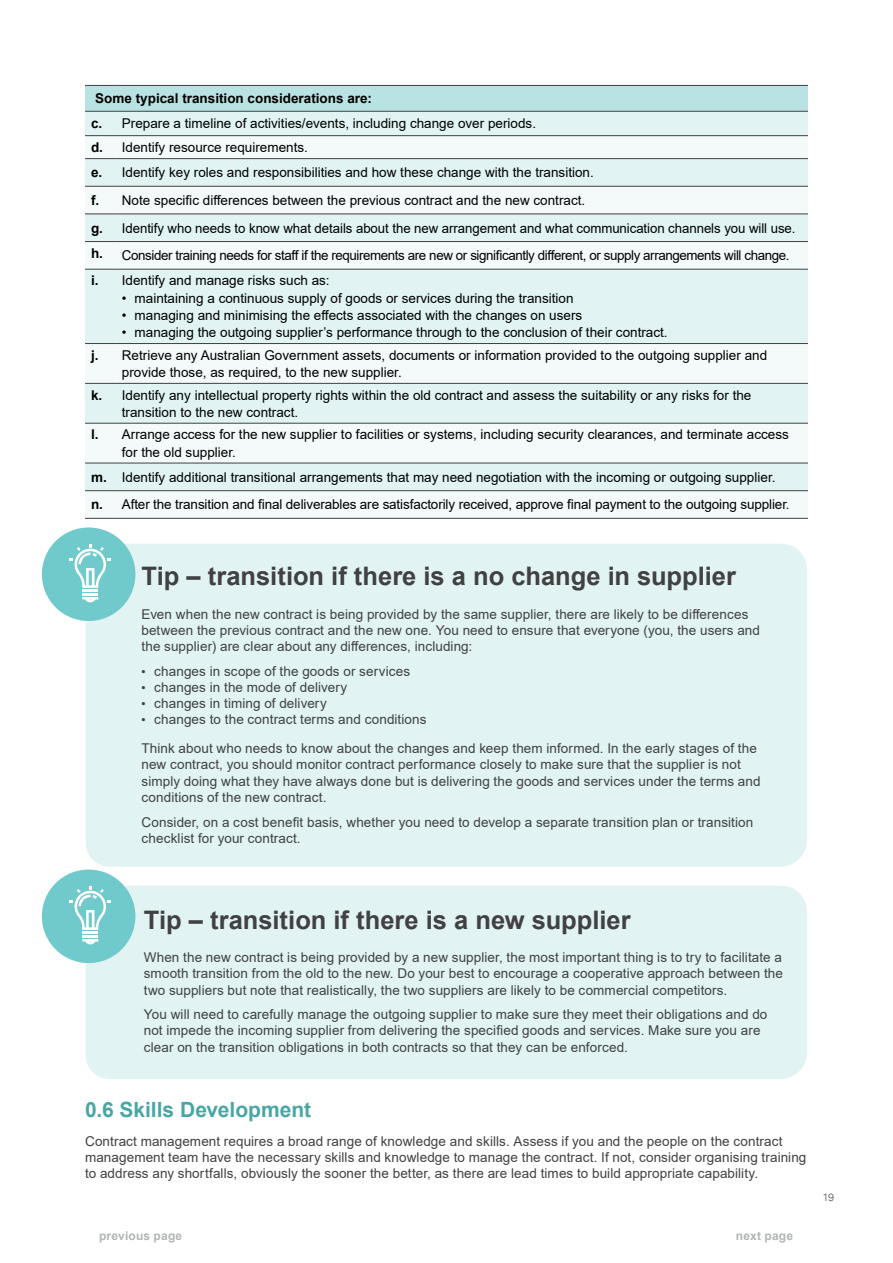
<style>
.page{position:relative;width:893px;height:1263px;background:#fff}
.page>*{position:absolute;margin:0;border:0;box-sizing:border-box;transform-origin:0 0}
.t1{font:700 25.5px "Arial";color:#414042}
.t2{font:700 21px "Arial";color:#49a6a7}
.t3{font:13.5px/16.2px "Arial";letter-spacing:.005em;color:#414042}
.t4{font:13.5px/22.6px "Arial";color:#000}
.t5{font:700 12px "Arial";letter-spacing:.02em;color:#b2b5b6}
.t6{font:300 10.5px "Aktiv Grotesk";color:#414042}
.s1{font-weight:700}
.s2{font-family:"Aktiv Grotesk";font-weight:300;font-size:12px}
</style>
<div class="page">
<div style="left:85px;top:85px;width:723px;height:26px;background:#b9e2e2"></div>
<div style="left:85px;top:112px;width:723px;height:23px;background:#e1f3f2"></div>
<svg style="left:85px;top:136px;width:723px;height:382px;fill:#e1f3f2"></svg>
<hr style="left:85px;top:85px;width:31px;height:1px;background:#414042">
<hr style="left:116px;top:85px;width:692px;height:1px;background:#414042">
<hr style="left:85px;top:111px;width:31px;height:1px;background:#414042">
<hr style="left:116px;top:111px;width:692px;height:1px;background:#414042">
<hr style="left:85px;top:135px;width:31px;height:1px;background:#414042">
<hr style="left:116px;top:135px;width:692px;height:1px;background:#414042">
<hr style="left:85px;top:158px;width:31px;height:1px;background:#414042">
<hr style="left:116px;top:158px;width:692px;height:1px;background:#414042">
<hr style="left:85px;top:186px;width:31px;height:1px;background:#414042">
<hr style="left:116px;top:186px;width:692px;height:1px;background:#414042">
<hr style="left:85px;top:214px;width:31px;height:1px;background:#414042">
<hr style="left:116px;top:214px;width:692px;height:1px;background:#414042">
<hr style="left:85px;top:241px;width:31px;height:1px;background:#414042">
<hr style="left:116px;top:241px;width:692px;height:1px;background:#414042">
<hr style="left:85px;top:269px;width:31px;height:1px;background:#414042">
<hr style="left:116px;top:269px;width:692px;height:1px;background:#414042">
<hr style="left:85px;top:343px;width:31px;height:1px;background:#414042">
<hr style="left:116px;top:343px;width:692px;height:1px;background:#414042">
<hr style="left:85px;top:383px;width:31px;height:1px;background:#414042">
<hr style="left:116px;top:383px;width:692px;height:1px;background:#414042">
<hr style="left:85px;top:423px;width:31px;height:1px;background:#414042">
<hr style="left:116px;top:423px;width:692px;height:1px;background:#414042">
<hr style="left:85px;top:463px;width:31px;height:1px;background:#414042">
<hr style="left:116px;top:463px;width:692px;height:1px;background:#414042">
<hr style="left:85px;top:490px;width:31px;height:1px;background:#414042">
<hr style="left:116px;top:490px;width:692px;height:1px;background:#414042">
<hr style="left:85px;top:518px;width:31px;height:1px;background:#414042">
<hr style="left:116px;top:518px;width:692px;height:1px;background:#414042">
<div style="left:86px;top:886px;width:721px;height:193px;background:#e1f3f2"></div>
<div style="left:42px;top:869px;width:93px;height:94px;background:#70cacb;border-radius:50%"></div>
<svg style="left:82px;top:939px;width:16px;height:5px"></svg>
<hr style="left:82px;top:931px;width:16px;height:3px;background:#fff">
<hr style="left:82px;top:935px;width:16px;height:3px;background:#fff">
<svg style="left:70px;top:886px;width:41px;height:44px"></svg>
<div style="left:86px;top:544px;width:721px;height:323px;background:#e1f3f2"></div>
<div style="left:42px;top:527px;width:93px;height:94px;background:#70cacb;border-radius:50%"></div>
<svg style="left:82px;top:597px;width:16px;height:5px"></svg>
<hr style="left:82px;top:589px;width:16px;height:3px;background:#fff">
<hr style="left:82px;top:593px;width:16px;height:3px;background:#fff">
<svg style="left:70px;top:544px;width:41px;height:44px"></svg>
<p class="t4" style="left:91px;top:86px;width:447px;line-height:25px;text-indent:4px"><span class="s1">Some typical transition considerations are:<br>c.</span> Prepare a timeline of activities/events, including change over periods.</p>
<p class="t4" style="left:91px;top:135px;width:504px;line-height:25.3px"><span class="s1">d.</span> Identify resource requirements.<br><span class="s1">e.</span> Identify key roles and responsibilities and how these change with the transition.</p>
<p class="t4" style="left:91px;top:186px;width:706px;line-height:27.6px"><span class="s1">f.</span> Note specific differences between the previous contract and the new contract.<br><span class="s1">g.</span> Identify who needs to know what details about the new arrangement and what communication channels you will use. <sup>h.</sup> Consider training needs for staff if the requirements are new or significantly different, or supply arrangements will change.</p>
<p class="t4" style="left:91px;top:269px;width:240px"><span class="s1">i.</span> Identify and manage risks such as:</p>
<p class="t4" style="left:122px;top:286px;width:453px">• maintaining a continuous supply of goods or services during the transition</p>
<p class="t4" style="left:122px;top:304px;width:462px">• managing and minimising the effects associated with the changes on users</p>
<p class="t4" style="left:91px;top:321px;width:678px;text-indent:31px">• managing the outgoing supplier’s performance through to the conclusion of their contract.<br><span class="s1">j.</span> Retrieve any Australian Government assets, documents or information provided to the outgoing supplier and</p>
<p class="t4" style="left:91px;top:361px;width:662px;text-indent:31px">provide those, as required, to the new supplier.<br><span class="s1">k.</span> Identify any intellectual property rights within the old contract and assess the suitability or any risks for the</p>
<p class="t4" style="left:91px;top:401px;width:699px;text-indent:31px">transition to the new contract.<br><span class="s1">l.</span> Arrange access for the new supplier to facilities or systems, including security clearances, and terminate access</p>
<p class="t4" style="left:91px;top:439px;width:686px;line-height:25px;text-indent:31px">for the old supplier.<br><span class="s1">m.</span> Identify additional transitional arrangements that may need negotiation with the incoming or outgoing supplier.</p>
<p class="t4" style="left:91px;top:493px;width:700px"><span class="s1">n.</span> After the transition and final deliverables are satisfactorily received, approve final payment to the outgoing supplier.</p>
<h1 class="t1" style="left:142px;top:558px;width:596px">Tip – transition if there is a no change in supplier</h1>
<p class="t3" style="left:142px;top:606px;width:620px">Even when the new contract is being provided by the same supplier, there are likely to be differences between the previous contract and the new one. You need to ensure that everyone (you, the users and the supplier) are clear about any differences, including:</p>
<p class="t3" style="left:142px;top:663px;width:270px"><span class="s2">•</span> changes in scope of the goods or services</p>
<p class="t3" style="left:142px;top:679px;width:207px"><span class="s2">•</span> changes in the mode of delivery</p>
<p class="t3" style="left:142px;top:695px;width:187px"><span class="s2">•</span> changes in timing of delivery</p>
<p class="t3" style="left:142px;top:705px;width:617px;line-height:29px"><span class="s2">•</span> changes to the contract terms and conditions<br>Think about who needs to know about the changes and keep them informed. In the early stages of the</p>
<p class="t3" style="left:142px;top:756px;width:620px">new contract, you should monitor contract performance closely to make sure that the supplier is not simply doing what they have always done but is delivering the goods and services under the terms and conditions of the new contract.</p>
<p class="t3" style="left:142px;top:814px;width:613px">Consider, on a cost benefit basis, whether you need to develop a separate transition plan or transition checklist for your contract.</p>
<h1 class="t1" style="left:144px;top:902px;width:488px">Tip – transition if there is a new supplier</h1>
<p class="t3" style="left:144px;top:949px;width:641px;text-align:justify">When the new contract is being provided by a new supplier, the most important thing is to try to facilitate a smooth transition from the old to the new. Do your best to encourage a cooperative approach between the two suppliers but note that realistically, the two suppliers are likely to be commercial competitors.</p>
<p class="t3" style="left:144px;top:1006px;width:625px">You will need to carefully manage the outgoing supplier to make sure they meet their obligations and do not impede the incoming supplier from delivering the specified goods and services. Make sure you are clear on the transition obligations in both contracts so that they can be enforced.</p>
<h2 class="t2" style="left:85px;top:1094px;width:228px">0.6 Skills Development</h2>
<p class="t3" style="left:85px;top:1132px;width:723px">Contract management requires a broad range of knowledge and skills. Assess if you and the people on the contract management team have the necessary skills and knowledge to manage the contract. If not, consider organising training to address any shortfalls, obviously the sooner the better, as there are lead times to build appropriate capability.</p>
<p class="t5" style="left:99px;top:1228px;width:85px">previous page</p>
<p class="t5" style="left:736px;top:1228px;width:59px">next page</p>
<p class="t6" style="left:822px;top:1191px;width:14px">19</p>
</div>
